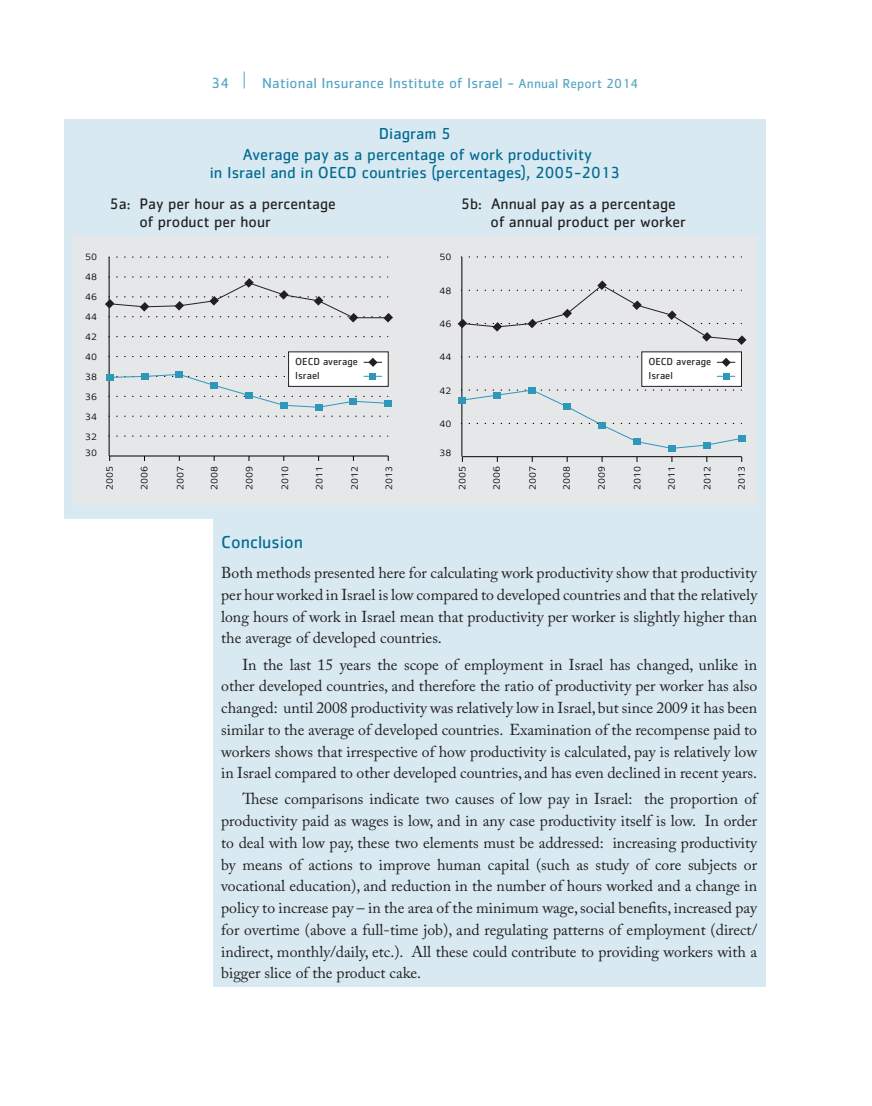
<style>
.page{position:relative;width:872px;height:1106px;background:#fff}
.page>*{position:absolute;margin:0;border:0;box-sizing:border-box;transform-origin:0 0}
.t1{font:18px "Cachet Std";color:#006991}
.t2{font:16.5px/21px "Cachet Std";color:#006991;text-align:center}
.t3{font:15.75px/21.8px "Adobe Caslon Pro";color:#231f20;text-align:justify}
.t4{font:15.75px/18px "Cachet Std";color:#231f20}
.t5{font:15px "Cachet Std";letter-spacing:.01em;color:#56a5c4}
.t6{font:100 12px "Narkis Block MF";color:#000001}
.t7{font:10.5px/13.5px "Cachet Std";color:#231f20}
.s1{font-size:13.5px}
</style>
<div class="page">
<svg style="left:244px;top:71px;width:1px;height:17px"></svg>
<div style="left:64px;top:119px;width:702px;height:399px;background:#d8e9f1"></div>
<div style="left:213px;top:518px;width:552px;height:468px;background:#d8e9f1"></div>
<div style="left:74px;top:236px;width:683px;height:269px;background:#e6e7e9"></div>
<hr style="left:462px;top:456px;width:279px;height:1px;background:#000001">
<hr style="left:461px;top:257px;width:1px;height:199px;background:#000001">
<svg style="left:469px;top:256px;width:273px;height:1px"></svg>
<div style="left:461px;top:389px;width:281px;height:60px;background:#e6e7e9"></div>
<div style="left:457px;top:280px;width:289px;height:65px;background:#e6e7e9"></div>
<div style="left:459px;top:397px;width:7px;height:6px;background:#2f97b9"></div>
<div style="left:494px;top:392px;width:7px;height:6px;background:#2f97b9"></div>
<div style="left:528px;top:387px;width:8px;height:6px;background:#2f97b9"></div>
<div style="left:563px;top:403px;width:7px;height:7px;background:#2f97b9"></div>
<div style="left:598px;top:422px;width:7px;height:6px;background:#2f97b9"></div>
<div style="left:633px;top:438px;width:7px;height:7px;background:#2f97b9"></div>
<div style="left:668px;top:445px;width:7px;height:6px;background:#2f97b9"></div>
<div style="left:703px;top:442px;width:7px;height:6px;background:#2f97b9"></div>
<div style="left:738px;top:435px;width:7px;height:6px;background:#2f97b9"></div>
<hr style="left:110px;top:456px;width:278px;height:1px;background:#000001">
<hr style="left:109px;top:257px;width:1px;height:199px;background:#000001">
<svg style="left:117px;top:435px;width:271px;height:1px"></svg>
<svg style="left:117px;top:415px;width:271px;height:2px"></svg>
<svg style="left:117px;top:336px;width:271px;height:1px"></svg>
<svg style="left:117px;top:256px;width:271px;height:2px"></svg>
<svg style="left:105px;top:276px;width:288px;height:46px"></svg>
<div style="left:106px;top:374px;width:7px;height:6px;background:#2f97b9"></div>
<div style="left:176px;top:371px;width:7px;height:6px;background:#2f97b9"></div>
<div style="left:315px;top:404px;width:7px;height:6px;background:#2f97b9"></div>
<div style="left:385px;top:400px;width:7px;height:6px;background:#2f97b9"></div>
<div style="left:642px;top:352px;width:99px;height:34px;background:#fff"></div>
<svg style="left:717px;top:373px;width:18px;height:6px"></svg>
<svg style="left:469px;top:356px;width:273px;height:11px"></svg>
<div style="left:288px;top:352px;width:100px;height:34px;background:#fff"></div>
<svg style="left:109px;top:373px;width:280px;height:35px"></svg>
<svg style="left:117px;top:356px;width:271px;height:11px"></svg>
<p class="t5" style="left:212px;top:74px;width:19px">34</p>
<p class="t5" style="left:262px;top:75px;width:377px">National Insurance Institute of Israel - <span class="s1">Annual Report 2014</span></p>
<p class="t6" style="left:85px;top:249px;width:13px">50</p>
<p class="t6" style="left:85px;top:269px;width:13px">48</p>
<p class="t6" style="left:85px;top:289px;width:13px">46</p>
<p class="t6" style="left:85px;top:309px;width:13px">44</p>
<p class="t6" style="left:85px;top:329px;width:13px">42</p>
<p class="t6" style="left:85px;top:349px;width:13px">40</p>
<p class="t6" style="left:85px;top:369px;width:13px">38</p>
<p class="t6" style="left:85px;top:389px;width:13px">36</p>
<p class="t6" style="left:85px;top:409px;width:13px">34</p>
<p class="t6" style="left:85px;top:428px;width:13px">32</p>
<p class="t6" style="left:85px;top:445px;width:13px">30</p>
<p class="t2" style="left:243px;top:123px;width:351px">Diagram 5<br>Average pay as a percentage of work productivity</p>
<p class="t2" style="left:210px;top:162px;width:412px">in Israel and in OECD countries (percentages), 2005-2013</p>
<p class="t4" style="left:139px;top:194px;width:198px;text-indent:-30px">5a: Pay per hour as a percentage of product per hour</p>
<p class="t4" style="left:490px;top:194px;width:197px;text-indent:-30px">5b: Annual pay as a percentage of annual product per worker</p>
<p class="t6" style="left:439px;top:249px;width:13px">50</p>
<p class="t6" style="left:439px;top:283px;width:13px">48</p>
<p class="t7" style="left:295px;top:355px;width:64px">OECD average<br>Israel</p>
<p class="t6" style="left:102px;top:489px;width:25px;rotate:-90deg">2005</p>
<p class="t6" style="left:136px;top:489px;width:25px;rotate:-90deg">2006</p>
<p class="t6" style="left:172px;top:489px;width:25px;rotate:-90deg">2007</p>
<p class="t6" style="left:206px;top:489px;width:25px;rotate:-90deg">2008</p>
<p class="t6" style="left:241px;top:489px;width:25px;rotate:-90deg">2009</p>
<p class="t6" style="left:277px;top:489px;width:25px;rotate:-90deg">2010</p>
<p class="t6" style="left:311px;top:489px;width:25px;rotate:-90deg">2011</p>
<p class="t6" style="left:347px;top:489px;width:25px;rotate:-90deg">2012</p>
<p class="t6" style="left:381px;top:489px;width:25px;rotate:-90deg">2013</p>
<p class="t6" style="left:439px;top:316px;width:13px">46</p>
<p class="t6" style="left:439px;top:349px;width:13px">44</p>
<p class="t6" style="left:439px;top:383px;width:13px">42</p>
<p class="t6" style="left:439px;top:416px;width:13px">40</p>
<p class="t6" style="left:439px;top:445px;width:13px">38</p>
<p class="t7" style="left:648px;top:355px;width:64px">OECD average<br>Israel</p>
<p class="t6" style="left:454px;top:489px;width:25px;rotate:-90deg">2005</p>
<p class="t6" style="left:489px;top:489px;width:25px;rotate:-90deg">2006</p>
<p class="t6" style="left:525px;top:489px;width:25px;rotate:-90deg">2007</p>
<p class="t6" style="left:559px;top:489px;width:25px;rotate:-90deg">2008</p>
<p class="t6" style="left:594px;top:489px;width:25px;rotate:-90deg">2009</p>
<p class="t6" style="left:629px;top:489px;width:25px;rotate:-90deg">2010</p>
<p class="t6" style="left:664px;top:489px;width:25px;rotate:-90deg">2011</p>
<p class="t6" style="left:699px;top:489px;width:25px;rotate:-90deg">2012</p>
<p class="t6" style="left:734px;top:489px;width:25px;rotate:-90deg">2013</p>
<p class="t1" style="left:221px;top:531px;width:84px">Conclusion</p>
<p class="t3" style="left:221px;top:562px;width:537px">Both methods presented here for calculating work productivity show that productivity per hour worked in Israel is low compared to developed countries and that the relatively long hours of work in Israel mean that productivity per worker is slightly higher than the average of developed countries.</p>
<p class="t3" style="left:221px;top:653px;width:537px;text-indent:21px">In the last 15 years the scope of employment in Israel has changed, unlike in other developed countries, and therefore the ratio of productivity per worker has also changed: until 2008 productivity was relatively low in Israel, but since 2009 it has been similar to the average of developed countries. Examination of the recompense paid to workers shows that irrespective of how productivity is calculated, pay is relatively low in Israel compared to other developed countries, and has even declined in recent years.</p>
<p class="t3" style="left:221px;top:788px;width:537px;text-indent:21px">These comparisons indicate two causes of low pay in Israel: the proportion of productivity paid as wages is low, and in any case productivity itself is low. In order to deal with low pay, these two elements must be addressed: increasing productivity by means of actions to improve human capital (such as study of core subjects or vocational education), and reduction in the number of hours worked and a change in policy to increase pay – in the area of the minimum wage, social benefits, increased pay for overtime (above a full-time job), and regulating patterns of employment (direct/ indirect, monthly/daily, etc.). All these could contribute to providing workers with a bigger slice of the product cake.</p>
</div>
